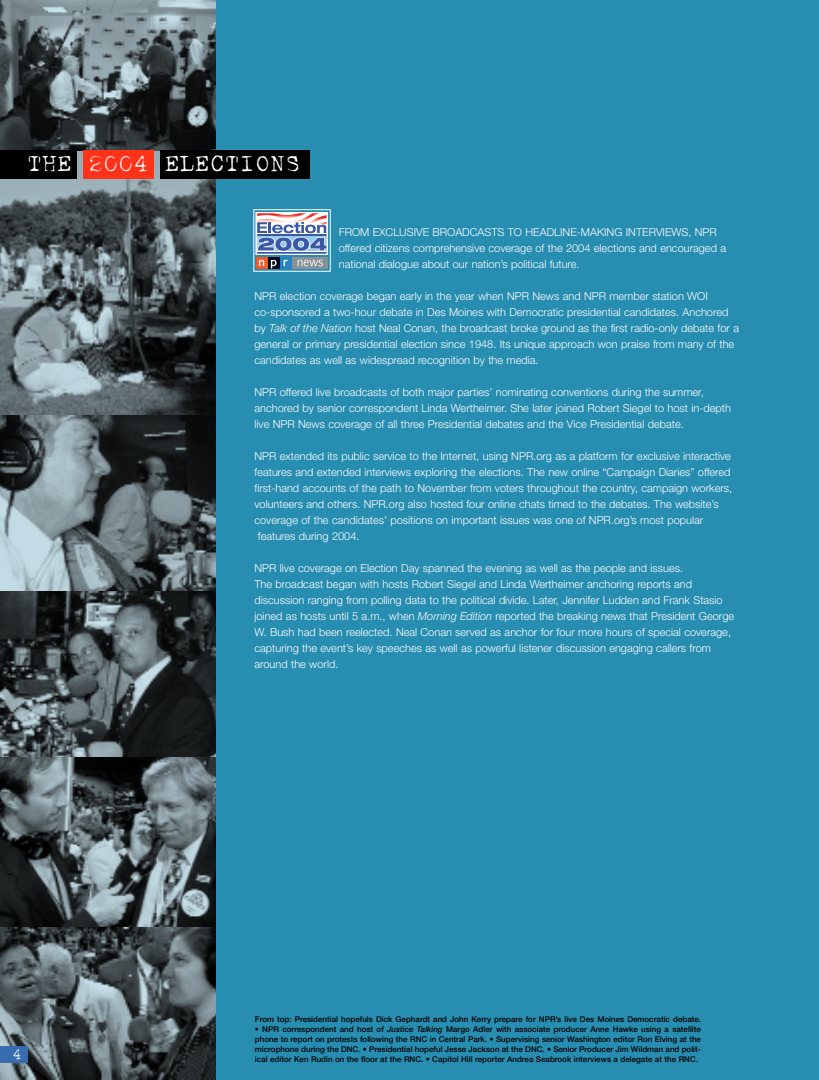
<style>
.page{position:relative;width:819px;height:1080px;background:#fff}
.page>*{position:absolute;margin:0;border:0;box-sizing:border-box;transform-origin:0 0}
.t1{font:25px "Vintage Typewriter One";color:#fff}
.t2{font:16px "Vintage Typewriter One";color:#fff}
.t3{font:300 11px/16px "Helvetica Neue";color:#fff}
.t4{font:500 8px/10px "Helvetica Neue";color:#000;text-align:justify}
.s1{font-style:italic}
</style>
<div class="page">
<img style="left:0;top:590px;width:216px;height:168px">
<img style="left:0;top:758px;width:216px;height:169px">
<img style="left:0;top:150px;width:216px;height:266px">
<svg style="left:0;top:927px;width:216px;height:153px;background:#4e585b"></svg>
<svg style="left:0;top:0;width:216px;height:150px;background:#525d60"></svg>
<svg style="left:0;top:416px;width:216px;height:174px;background:#5d6a6e"></svg>
<div style="left:216px;top:0;width:603px;height:1080px;background:#278db1"></div>
<svg style="left:256px;top:212px;width:72px;height:57px;background:#9ba2bd"></svg>
<div style="left:0;top:1046px;width:28px;height:16px;background:#396caf"></div>
<div style="left:0;top:150px;width:76px;height:29px;background:#000"></div>
<div style="left:161px;top:150px;width:149px;height:29px;background:#000"></div>
<div style="left:83px;top:150px;width:71px;height:29px;background:#fe331a"></div>
<h1 class="t1" style="left:27px;top:148px;width:275px">THE 2004 ELECTIONS</h1>
<h2 class="t2" style="left:12px;top:1044px;width:11px">4</h2>
<p class="t3" style="left:339px;top:225px;width:389px">FROM EXCLUSIVE BROADCASTS TO HEADLINE-MAKING INTERVIEWS, NPR offered citizens comprehensive coverage of the 2004 elections and encouraged a national dialogue about our nation’s political future.</p>
<p class="t3" style="left:255px;top:289px;width:486px">NPR election coverage began early in the year when NPR News and NPR member station WOI co-sponsored a two-hour debate in Des Moines with Democratic presidential candidates. Anchored by <span class="s1">Talk of the Nation</span> host Neal Conan, the broadcast broke ground as the first radio-only debate for a general or primary presidential election since 1948. Its unique approach won praise from many of the candidates as well as widespread recognition by the media.</p>
<p class="t3" style="left:255px;top:385px;width:478px">NPR offered live broadcasts of both major parties’ nominating conventions during the summer, anchored by senior correspondent Linda Wertheimer. She later joined Robert Siegel to host in-depth live NPR News coverage of all three Presidential debates and the Vice Presidential debate.</p>
<p class="t3" style="left:255px;top:449px;width:478px">NPR extended its public service to the Internet, using NPR.org as a platform for exclusive interactive</p>
<p class="t3" style="left:255px;top:465px;width:478px">features and extended interviews exploring the elections. The new online “Campaign Diaries” offered</p>
<p class="t3" style="left:255px;top:481px;width:479px">first-hand accounts of the path to November from voters throughout the country, campaign workers,</p>
<p class="t3" style="left:255px;top:497px;width:466px">volunteers and others. NPR.org also hosted four online chats timed to the debates. The website’s</p>
<p class="t3" style="left:255px;top:513px;width:450px">coverage of the candidates’ positions on important issues was one of NPR.org’s most popular</p>
<p class="t3" style="left:258px;top:529px;width:103px">features during 2004.</p>
<p class="t3" style="left:255px;top:561px;width:481px">NPR live coverage on Election Day spanned the evening as well as the people and issues.<br>The broadcast began with hosts Robert Siegel and Linda Wertheimer anchoring reports and discussion ranging from polling data to the political divide. Later, Jennifer Ludden and Frank Stasio joined as hosts until 5 a.m., when <span class="s1">Morning Edition</span> reported the breaking news that President George W. Bush had been reelected. Neal Conan served as anchor for four more hours of special coverage, capturing the event’s key speeches as well as powerful listener discussion engaging callers from around the world.</p>
<p class="t4" style="left:255px;top:1015px;width:448px">From top: Presidential hopefuls Dick Gephardt and John Kerry prepare for NPR’s live Des Moines Democratic debate.</p>
<p class="t4" style="left:255px;top:1025px;width:448px">• NPR correspondent and host of <span class="s1">Justice Talking</span> Margo Adler with associate producer Anne Hawke using a satellite phone to report on protests following the RNC in Central Park. • Supervising senior Washington editor Ron Elving at the microphone during the DNC. • Presidential hopeful Jesse Jackson at the DNC. • Senior Producer Jim Wildman and polit-</p>
<p class="t4" style="left:255px;top:1055px;width:445px">ical editor Ken Rudin on the floor at the RNC. • Capitol Hill reporter Andrea Seabrook interviews a delegate at the RNC.</p>
</div>
